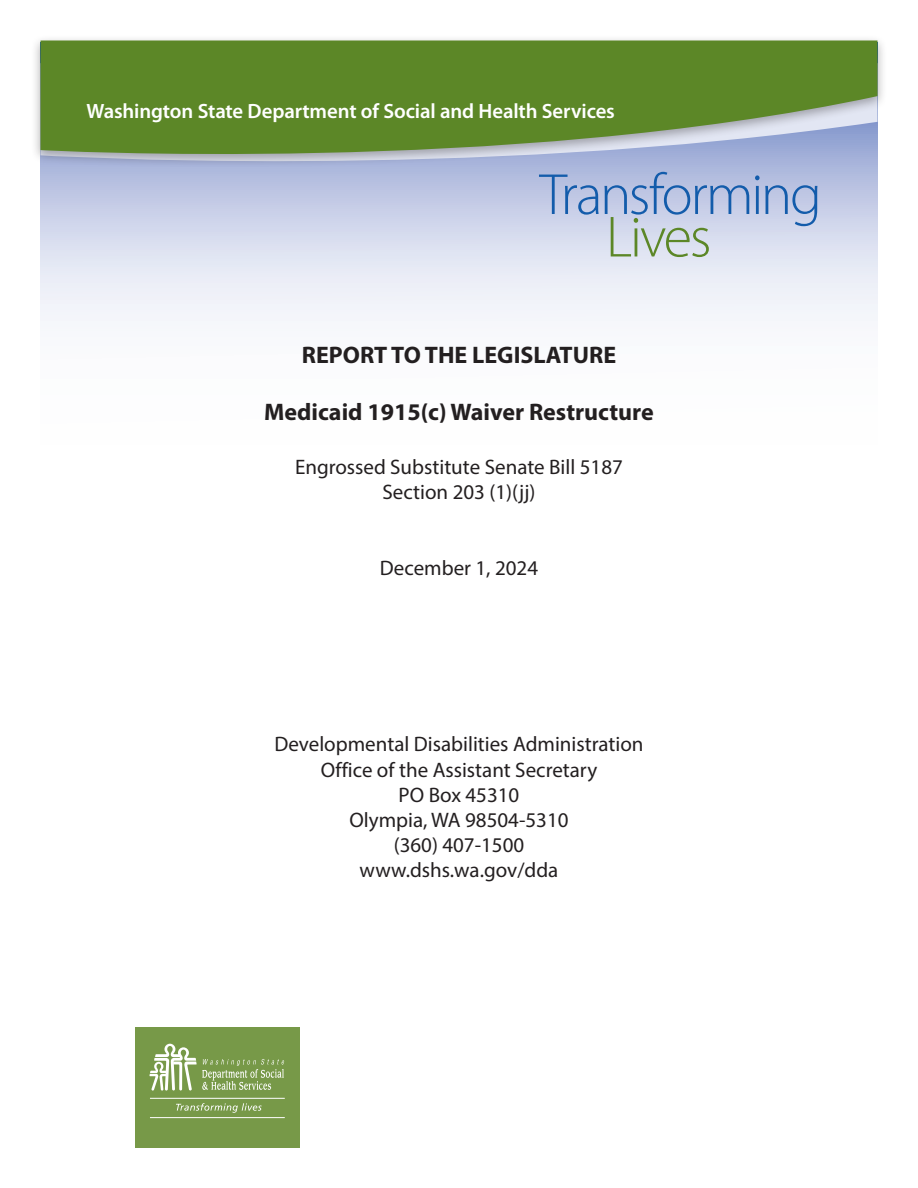
<style>
.page{position:relative;width:918px;height:1188px;background:#fff}
.page>*{position:absolute;margin:0;border:0;box-sizing:border-box;transform-origin:0 0}
.t1{font:300 58.5px "Myriad Pro";letter-spacing:-.045em;color:#135cab}
.t2{font:300 58.5px "Myriad Pro";letter-spacing:-.04em;color:#5c8727}
.t3{font:700 24px "Myriad Pro";color:#231f20}
.t4{font:21px "Myriad Pro";color:#231f20}
.t5{font:600 20.7px "Myriad Pro";letter-spacing:-.005em;color:#fff}
</style>
<div class="page">
<svg style="left:40px;top:182px;width:838px;height:139px"></svg>
<div style="left:40px;top:176px;width:838px;height:6px;background:#b4bedf"></div>
<div style="left:31px;top:35px;width:856px;height:133px;background:#231f20;opacity:.35"></div>
<svg style="left:40px;top:40px;width:838px;height:136px;background:#739557"></svg>
<div style="left:135px;top:1027px;width:165px;height:121px;background:#779948"></div>
<svg style="left:149px;top:1044px;width:135px;height:47px"></svg>
<hr style="left:150px;top:1098px;width:135px;height:1px;background:#fff">
<hr style="left:150px;top:1117px;width:135px;height:1px;background:#fff">
<svg style="left:176px;top:1103px;width:86px;height:10px"></svg>
<p class="t5" style="left:86px;top:99px;width:530px">Washington State Department of Social and Health Services</p>
<p class="t1" style="left:540px;top:162px;width:284px">Transforming</p>
<p class="t2" style="left:606px;top:205px;width:107px">Lives</p>
<p class="t3" style="left:302px;top:339px;width:316px">REPORT TO THE LEGISLATURE</p>
<p class="t3" style="left:264px;top:396px;width:391px">Medicaid 1915(c) Waiver Restructure</p>
<p class="t4" style="left:295px;top:454px;width:329px">Engrossed Substitute Senate Bill 5187</p>
<p class="t4" style="left:383px;top:479px;width:154px">Section 203 (1)(jj)</p>
<p class="t4" style="left:380px;top:555px;width:160px">December 1, 2024</p>
<p class="t4" style="left:274px;top:731px;width:371px">Developmental Disabilities Administration</p>
<p class="t4" style="left:321px;top:757px;width:278px">Office of the Assistant Secretary</p>
<p class="t4" style="left:399px;top:782px;width:122px">PO Box 45310</p>
<p class="t4" style="left:349px;top:807px;width:221px">Olympia, WA 98504-5310</p>
<p class="t4" style="left:394px;top:832px;width:132px">(360) 407-1500</p>
<p class="t4" style="left:360px;top:857px;width:200px">www.dshs.wa.gov/dda</p>
</div>
